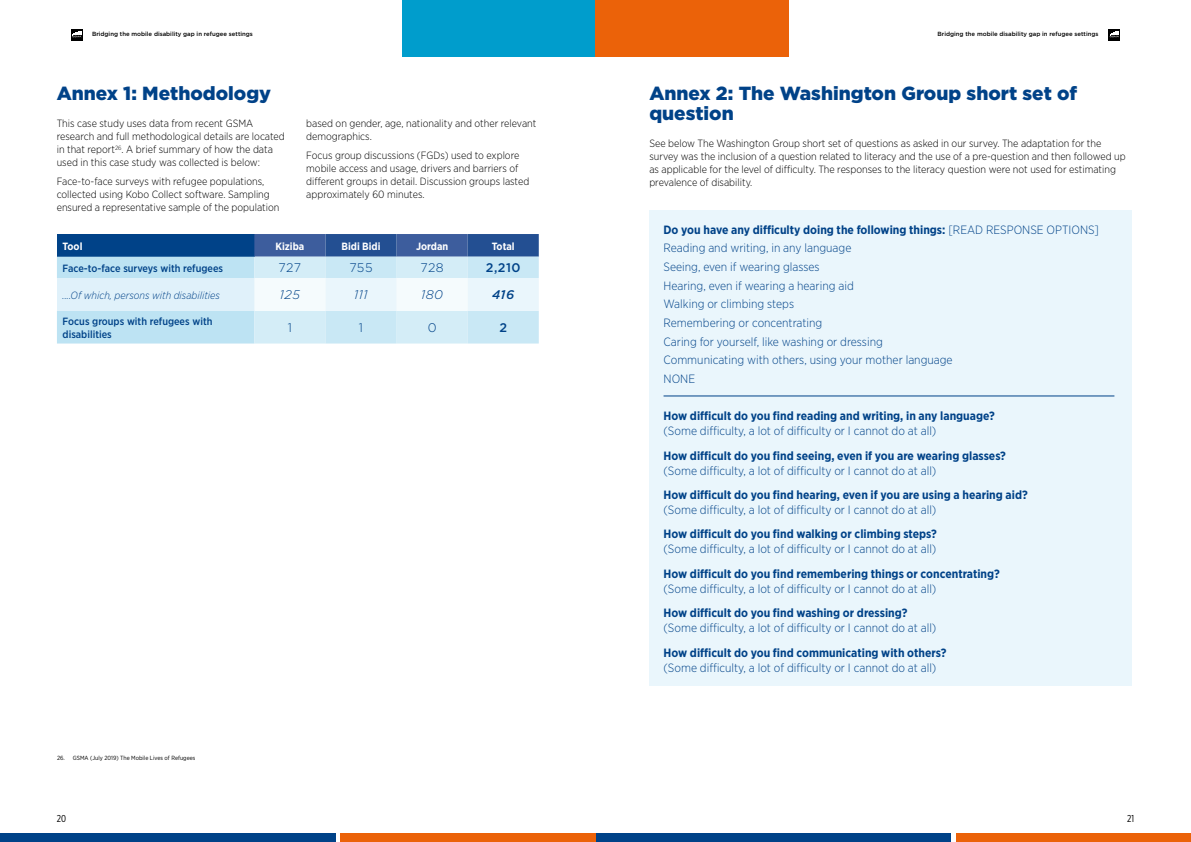
<style>
.page{position:relative;width:1191px;height:842px;background:#fff}
.page>*{position:absolute;margin:0;border:0;box-sizing:border-box;transform-origin:0 0}
.t1{font:900 19px/20px "Gotham";color:#004288}
.t2{font:300 12.5px "Gotham";letter-spacing:.025em;color:#004288}
.t3{font:italic 300 12.5px "Gotham";letter-spacing:.04em;color:#004288}
.t4{font:500 12.5px "Gotham";color:#004288}
.t5{font:italic 500 12.5px "Gotham";color:#004288}
.t6{font:300 12px/18.7px "Gotham Narrow";color:#004288}
.t7{font:700 12px "Gotham Narrow";color:#004288}
.t8{font:300 10.5px/13px "Gotham Narrow";color:#000}
.t9{font:500 10.5px/13px "Gotham Narrow";color:#004288}
.t10{font:italic 300 10.5px "Gotham Narrow";color:#004288}
.t11{font:700 10.5px "Gotham Narrow";color:#fff}
.t12{font:10px "Gotham X Narrow";color:#000}
.t13{font:500 6px "Gotham";color:#000}
.t14{font:6px "Gotham Narrow";color:#000}
.s1{font-weight:700}
</style>
<div class="page">
<div style="left:649px;top:210px;width:482px;height:476px;background:#eaf6fc"></div>
<svg style="left:57px;top:234px;width:482px;height:109px;background:#aecbe2"></svg>
<hr style="left:663px;top:396px;width:451px;height:1px;background:#004288">
<svg style="left:71px;top:29px;width:11px;height:11px"></svg>
<svg style="left:72px;top:31px;width:10px;height:6px"></svg>
<svg style="left:1108px;top:29px;width:12px;height:11px"></svg>
<svg style="left:1109px;top:31px;width:10px;height:6px"></svg>
<div style="left:595px;top:833px;width:356px;height:9px;background:#004288"></div>
<div style="left:0;top:833px;width:335px;height:9px;background:#004288"></div>
<div style="left:956px;top:833px;width:235px;height:9px;background:#eb6209"></div>
<div style="left:340px;top:833px;width:255px;height:9px;background:#eb6209"></div>
<div style="left:402px;top:0;width:193px;height:57px;background:#009dcc"></div>
<div style="left:595px;top:0;width:194px;height:57px;background:#eb6209"></div>
<p class="t13" style="left:92px;top:30px;width:162px">Bridging the mobile disability gap in refugee settings</p>
<p class="t13" style="left:937px;top:30px;width:162px">Bridging the mobile disability gap in refugee settings</p>
<h1 class="t1" style="left:57px;top:83px;width:216px">Annex 1: Methodology</h1>
<p class="t8" style="left:57px;top:117px;width:230px">This case study uses data from recent GSMA research and full methodological details are located in that report<sup>26</sup>. A brief summary of how the data used in this case study was collected is below:</p>
<p class="t8" style="left:57px;top:175px;width:224px">Face-to-face surveys with refugee populations, collected using Kobo Collect software. Sampling ensured a representative sample of the population</p>
<p class="t8" style="left:306px;top:117px;width:232px">based on gender, age, nationality and other relevant demographics.</p>
<p class="t8" style="left:306px;top:149px;width:224px">Focus group discussions (FGDs) used to explore mobile access and usage, drivers and barriers of different groups in detail. Discussion groups lasted approximately 60 minutes.</p>
<p class="t11" style="left:63px;top:239px;width:21px">Tool</p>
<p class="t11" style="left:275px;top:239px;width:30px">Kiziba</p>
<p class="t11" style="left:341px;top:239px;width:40px">Bidi Bidi</p>
<p class="t11" style="left:416px;top:239px;width:34px">Jordan</p>
<p class="t11" style="left:492px;top:239px;width:25px">Total</p>
<p class="t9" style="left:63px;top:261px;width:162px">Face-to-face surveys with refugees</p>
<p class="t2" style="left:278px;top:260px;width:24px">727</p>
<p class="t2" style="left:349px;top:260px;width:25px">755</p>
<p class="t2" style="left:420px;top:260px;width:25px">728</p>
<p class="t4" style="left:486px;top:260px;width:36px">2,210</p>
<p class="t10" style="left:63px;top:288px;width:159px">....Of which, persons with disabilities</p>
<p class="t3" style="left:280px;top:287px;width:22px">125</p>
<p class="t3" style="left:354px;top:287px;width:15px">111</p>
<p class="t3" style="left:421px;top:287px;width:24px">180</p>
<p class="t5" style="left:492px;top:287px;width:24px">416</p>
<p class="t9" style="left:63px;top:314px;width:151px">Focus groups with refugees with disabilities</p>
<p class="t2" style="left:288px;top:320px;width:6px">1</p>
<p class="t2" style="left:359px;top:320px;width:6px">1</p>
<p class="t2" style="left:428px;top:320px;width:10px">0</p>
<p class="t4" style="left:499px;top:320px;width:9px">2</p>
<p class="t14" style="left:57px;top:755px;width:140px">26. GSMA (July 2019) The Mobile Lives of Refugees</p>
<h1 class="t1" style="left:649px;top:83px;width:429px">Annex 2: The Washington Group short set of question</h1>
<p class="t8" style="left:649px;top:137px;width:478px">See below The Washington Group short set of questions as asked in our survey. The adaptation for the survey was the inclusion of a question related to literacy and the use of a pre-question and then followed up as applicable for the level of difficulty. The responses to the literacy question were not used for estimating prevalence of disability.</p>
<p class="t6" style="left:663px;top:220px;width:437px"><span class="s1">Do you have any difficulty doing the following things:</span> [READ RESPONSE OPTIONS] Reading and writing, in any language<br>Seeing, even if wearing glasses<br>Hearing, even if wearing a hearing aid<br>Walking or climbing steps<br>Remembering or concentrating<br>Caring for yourself, like washing or dressing<br>Communicating with others, using your mother language<br>NONE</p>
<p class="t7" style="left:663px;top:408px;width:333px">How difficult do you find reading and writing, in any language?</p>
<p class="t6" style="left:663px;top:422px;width:274px">(Some difficulty, a lot of difficulty or I cannot do at all)</p>
<p class="t7" style="left:663px;top:448px;width:344px">How difficult do you find seeing, even if you are wearing glasses?</p>
<p class="t6" style="left:663px;top:461px;width:274px">(Some difficulty, a lot of difficulty or I cannot do at all)</p>
<p class="t7" style="left:663px;top:487px;width:366px">How difficult do you find hearing, even if you are using a hearing aid?</p>
<p class="t6" style="left:663px;top:500px;width:274px">(Some difficulty, a lot of difficulty or I cannot do at all)</p>
<p class="t7" style="left:663px;top:526px;width:275px">How difficult do you find walking or climbing steps?</p>
<p class="t6" style="left:663px;top:540px;width:274px">(Some difficulty, a lot of difficulty or I cannot do at all)</p>
<p class="t7" style="left:663px;top:566px;width:338px">How difficult do you find remembering things or concentrating?</p>
<p class="t6" style="left:663px;top:579px;width:274px">(Some difficulty, a lot of difficulty or I cannot do at all)</p>
<p class="t7" style="left:663px;top:605px;width:245px">How difficult do you find washing or dressing?</p>
<p class="t6" style="left:663px;top:618px;width:274px">(Some difficulty, a lot of difficulty or I cannot do at all)</p>
<p class="t7" style="left:663px;top:644px;width:284px">How difficult do you find communicating with others?</p>
<p class="t6" style="left:663px;top:658px;width:274px">(Some difficulty, a lot of difficulty or I cannot do at all)</p>
<p class="t12" style="left:57px;top:812px;width:11px">20</p>
<p class="t12" style="left:1127px;top:812px;width:8px">21</p>
</div>
